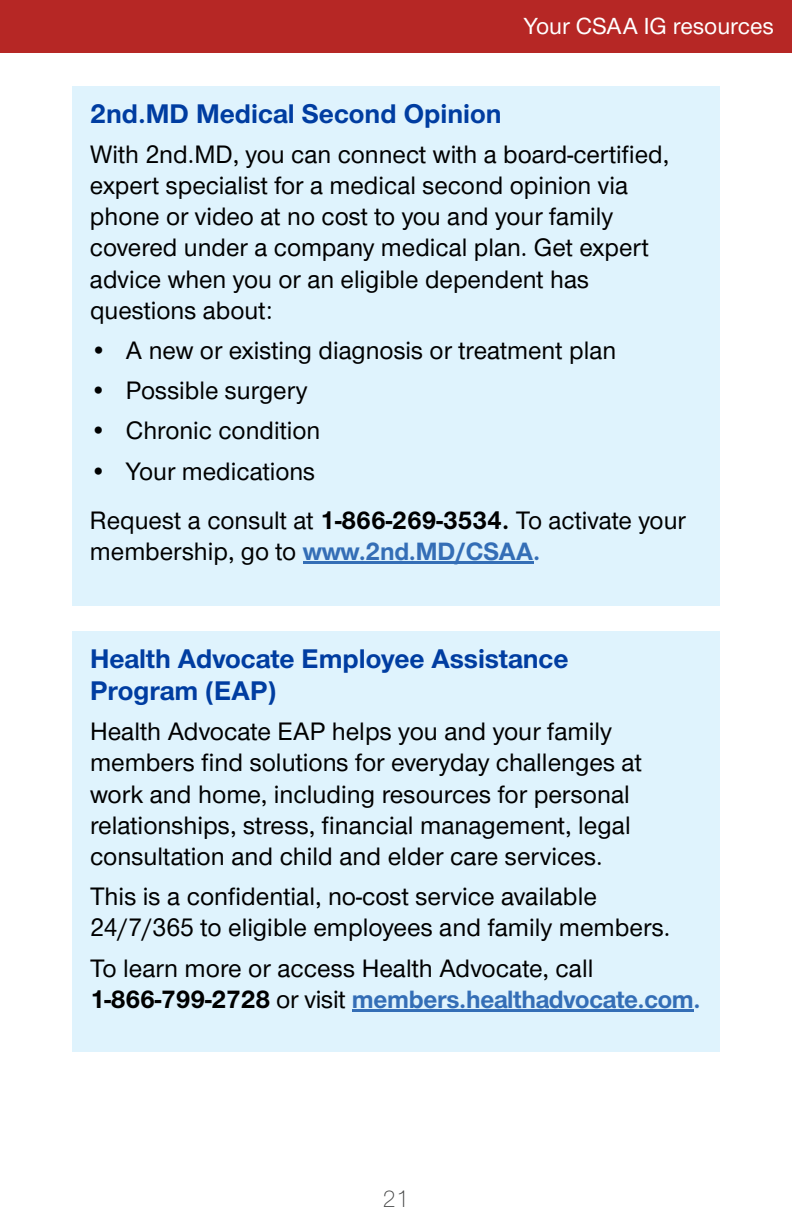
<style>
.page{position:relative;width:792px;height:1224px;background:#fff}
.page>*{position:absolute;margin:0;border:0;box-sizing:border-box;transform-origin:0 0}
.t1{font:700 28px/32px "UHC Sans";color:#003da1}
.t2{font:26px/31.2px "UHC Sans";color:#000}
.t3{font:700 26px "UHC Sans";letter-spacing:-.01em;color:#346eb6}
.t4{font:500 24px "UHC Sans";color:#fff}
.t5{font:300 24px "UHC Sans";color:#444545}
.s1{font-weight:700}
.s2{font-weight:400;color:#000}
.s3{font-weight:700;color:#346eb6}
</style>
<div class="page">
<div style="left:72px;top:86px;width:648px;height:520px;background:#dff3fd"></div>
<hr style="left:303px;top:562px;width:230px;height:2px;background:#346eb6">
<div style="left:0;top:0;width:792px;height:53px;background:#b62725"></div>
<div style="left:72px;top:631px;width:648px;height:421px;background:#dff3fd"></div>
<hr style="left:352px;top:1009px;width:342px;height:2px;background:#346eb6">
<p class="t4" style="left:524px;top:10px;width:252px">Your CSAA IG resources</p>
<p class="t1" style="left:90px;top:96px;width:413px">2nd.MD Medical Second Opinion</p>
<p class="t2" style="left:90px;top:138px;width:581px">With 2nd.MD, you can connect with a board-certified, expert specialist for a medical second opinion via phone or video at no cost to you and your family covered under a company medical plan. Get expert advice when you or an eligible dependent has questions about:</p>
<p class="t2" style="left:90px;top:334px;width:528px">• A new or existing diagnosis or treatment plan</p>
<p class="t2" style="left:90px;top:374px;width:219px">• Possible surgery</p>
<p class="t2" style="left:90px;top:414px;width:232px">• Chronic condition</p>
<p class="t2" style="left:90px;top:445px;width:597px;line-height:49.2px">• Your medications<br>Request a consult at <span class="s1">1-866-269-3534.</span> To activate your</p>
<p class="t3" style="left:90px;top:534px;width:452px"><span class="s2">membership, go to</span> www.2nd.MD/CSAA.</p>
<p class="t1" style="left:90px;top:642px;width:480px">Health Advocate Employee Assistance<br>Program (EAP)</p>
<p class="t2" style="left:90px;top:715px;width:554px">Health Advocate EAP helps you and your family members find solutions for everyday challenges at work and home, including resources for personal relationships, stress, financial management, legal consultation and child and elder care services.</p>
<p class="t2" style="left:90px;top:880px;width:582px">This is a confidential, no-cost service available<br>24/7/365 to eligible employees and family members.</p>
<p class="t2" style="left:90px;top:951px;width:612px">To learn more or access Health Advocate, call<br><span class="s1">1-866-799-2728</span> or visit <span class="s3">members.healthadvocate.com.</span></p>
<p class="t5" style="left:383px;top:1183px;width:28px">21</p>
</div>
